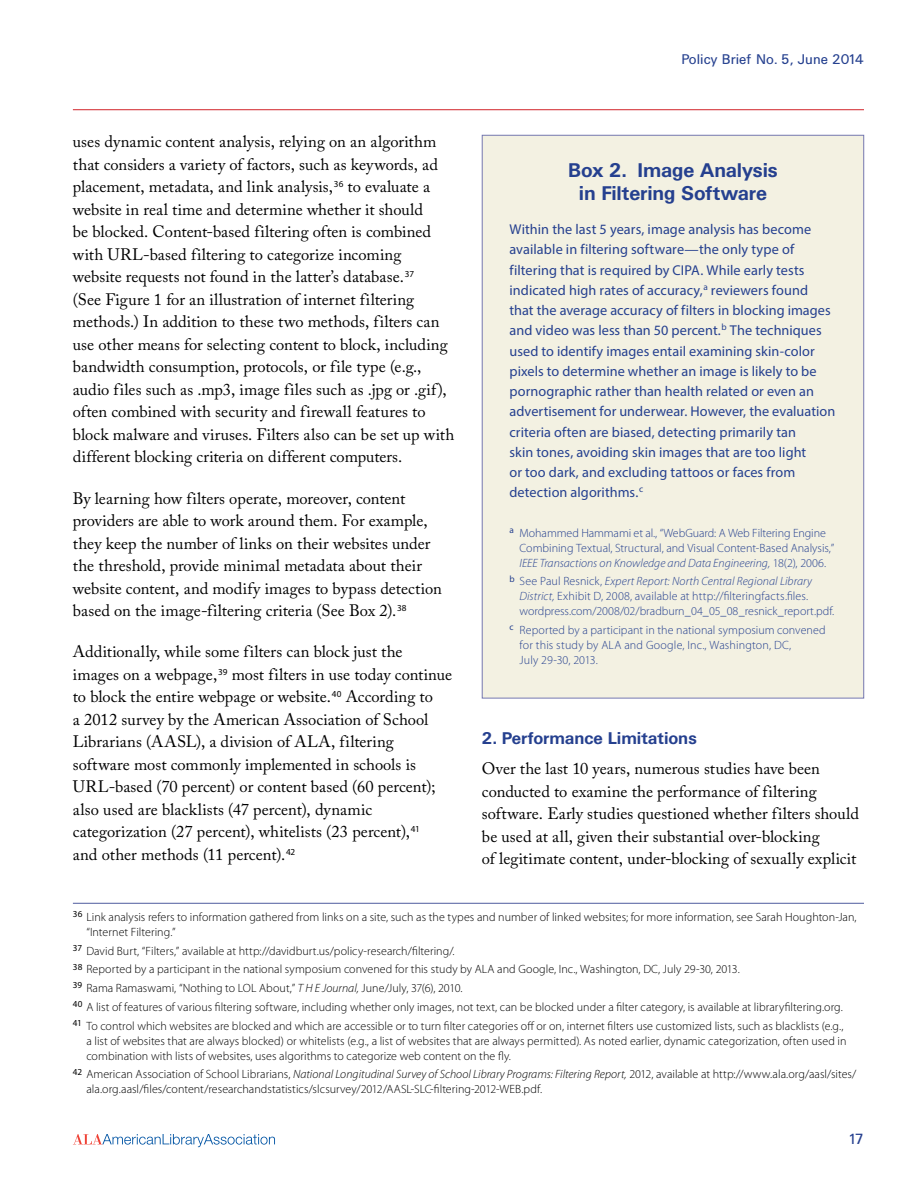
<style>
.page{position:relative;width:918px;height:1188px;background:#fff}
.page>*{position:absolute;margin:0;border:0;box-sizing:border-box;transform-origin:0 0}
.t1{font:700 19.5px/23.2px "Univers PPP";letter-spacing:-.005em;color:#25408f;text-align:center}
.t2{font:700 16.65px "Univers PPP";color:#25408f}
.t3{font:16.5px/22.5px "Adobe Caslon Pro";color:#000}
.t4{font:14.7px "Univers PPP";color:#25408f}
.t5{font:14.25px/20.2px "Myriad Pro";letter-spacing:.005em;color:#25408f}
.t6{font:13.8px "Univers PPP";color:#25408f}
.t7{font:300 12px/18.8px "Myriad Pro";letter-spacing:.005em;color:#000}
.t8{font:300 12px/15px "Myriad Pro";letter-spacing:.005em;color:#25408f}
.s1{font-style:italic}
</style>
<div class="page">
<hr style="left:73px;top:109px;width:791px;height:1px;background:#d2232a">
<svg style="left:73px;top:1134px;width:202px;height:13px"></svg>
<div style="left:482px;top:135px;width:382px;height:563px;background:#f3f1e2"></div>
<hr style="left:73px;top:903px;width:791px;height:1px;background:#4f5b9e">
<p class="t3" style="left:73px;top:130px;width:383px">uses dynamic content analysis, relying on an algorithm that considers a variety of factors, such as keywords, ad placement, metadata, and link analysis,<sup>36</sup> to evaluate a website in real time and determine whether it should<br>be blocked. Content-based filtering often is combined with URL-based filtering to categorize incoming website requests not found in the latter’s database.<sup>37<br></sup>(See Figure 1 for an illustration of internet filtering methods.) In addition to these two methods, filters can use other means for selecting content to block, including bandwidth consumption, protocols, or file type (e.g., audio files such as .mp3, image files such as .jpg or .gif), often combined with security and firewall features to block malware and viruses. Filters also can be set up with different blocking criteria on different computers.</p>
<p class="t3" style="left:73px;top:487px;width:370px">By learning how filters operate, moreover, content providers are able to work around them. For example, they keep the number of links on their websites under the threshold, provide minimal metadata about their website content, and modify images to bypass detection based on the image-filtering criteria (See Box 2).<sup>38</sup></p>
<p class="t3" style="left:73px;top:640px;width:381px">Additionally, while some filters can block just the images on a webpage,<sup>39</sup> most filters in use today continue to block the entire webpage or website.<sup>40</sup> According to<br>a 2012 survey by the American Association of School Librarians (AASL), a division of ALA, filtering software most commonly implemented in schools is URL-based (70 percent) or content based (60 percent); also used are blacklists (47 percent), dynamic categorization (27 percent), whitelists (23 percent),<sup>41<br></sup>and other methods (11 percent).<sup>42</sup></p>
<p class="t6" style="left:682px;top:52px;width:184px">Policy Brief No. 5, June 2014</p>
<p class="t1" style="left:568px;top:159px;width:211px">Box 2. Image Analysis in Filtering Software</p>
<p class="t5" style="left:509px;top:219px;width:327px">Within the last 5 years, image analysis has become available in filtering software—the only type of filtering that is required by CIPA. While early tests indicated high rates of accuracy,<sup>a</sup> reviewers found that the average accuracy of filters in blocking images and video was less than 50 percent.<sup>b</sup> The techniques used to identify images entail examining skin-color pixels to determine whether an image is likely to be pornographic rather than health related or even an advertisement for underwear. However, the evaluation criteria often are biased, detecting primarily tan<br>skin tones, avoiding skin images that are too light<br>or too dark, and excluding tattoos or faces from detection algorithms.<sup>c</sup></p>
<p class="t8" style="left:520px;top:525px;width:316px;text-indent:-10px"><sup>a</sup> Mohammed Hammami et al., “WebGuard: A Web Filtering Engine<br>Combining Textual, Structural, and Visual Content-Based Analysis,”<br><span class="s1">IEEE Transactions on Knowledge and Data Engineering,</span> 18(2), 2006.</p>
<p class="t8" style="left:520px;top:574px;width:316px;text-indent:-10px"><sup>b</sup> See Paul Resnick, <span class="s1">Expert Report: North Central Regional Library<br>District,</span> Exhibit D, 2008, available at http://filteringfacts.files. wordpress.com/2008/02/bradburn_04_05_08_resnick_report.pdf.</p>
<p class="t8" style="left:520px;top:623px;width:308px;text-indent:-10px"><sup>c</sup> Reported by a participant in the national symposium convened for this study by ALA and Google, Inc., Washington, DC,<br>July 29-30, 2013.</p>
<p class="t2" style="left:482px;top:728px;width:216px">2. Performance Limitations</p>
<p class="t3" style="left:482px;top:757px;width:378px">Over the last 10 years, numerous studies have been conducted to examine the performance of filtering software. Early studies questioned whether filters should be used at all, given their substantial over-blocking<br>of legitimate content, under-blocking of sexually explicit</p>
<p class="t7" style="left:86px;top:910px;width:772px;line-height:15px;text-indent:-13px"><sup>36</sup> Link analysis refers to information gathered from links on a site, such as the types and number of linked websites; for more information, see Sarah Houghton-Jan, “Internet Filtering.”</p>
<p class="t7" style="left:73px;top:941px;width:772px"><sup>37</sup> David Burt, “Filters,” available at http://davidburt.us/policy-research/filtering/.<br><sup>38</sup> Reported by a participant in the national symposium convened for this study by ALA and Google, Inc., Washington, DC, July 29-30, 2013.<br><sup>39</sup> Rama Ramaswami, “Nothing to LOL About,” <span class="s1">T H E Journal,</span> June/July, 37(6), 2010.<br><sup>40</sup> A list of features of various filtering software, including whether only images, not text, can be blocked under a filter category, is available at libraryfiltering.org.<br><sup>41</sup> To control which websites are blocked and which are accessible or to turn filter categories off or on, internet filters use customized lists, such as blacklists (e.g.,</p>
<p class="t7" style="left:86px;top:1033px;width:762px;line-height:15px">a list of websites that are always blocked) or whitelists (e.g., a list of websites that are always permitted). As noted earlier, dynamic categorization, often used in combination with lists of websites, uses algorithms to categorize web content on the fly.</p>
<p class="t7" style="left:86px;top:1067px;width:772px;line-height:15px;text-indent:-14px"><sup>42</sup> American Association of School Librarians, <span class="s1">National Longitudinal Survey of School Library Programs: Filtering Report,</span> 2012, available at http://www.ala.org/aasl/sites/ ala.org.aasl/files/content/researchandstatistics/slcsurvey/2012/AASL-SLC-filtering-2012-WEB.pdf.</p>
<p class="t4" style="left:848px;top:1131px;width:17px">17</p>
</div>
